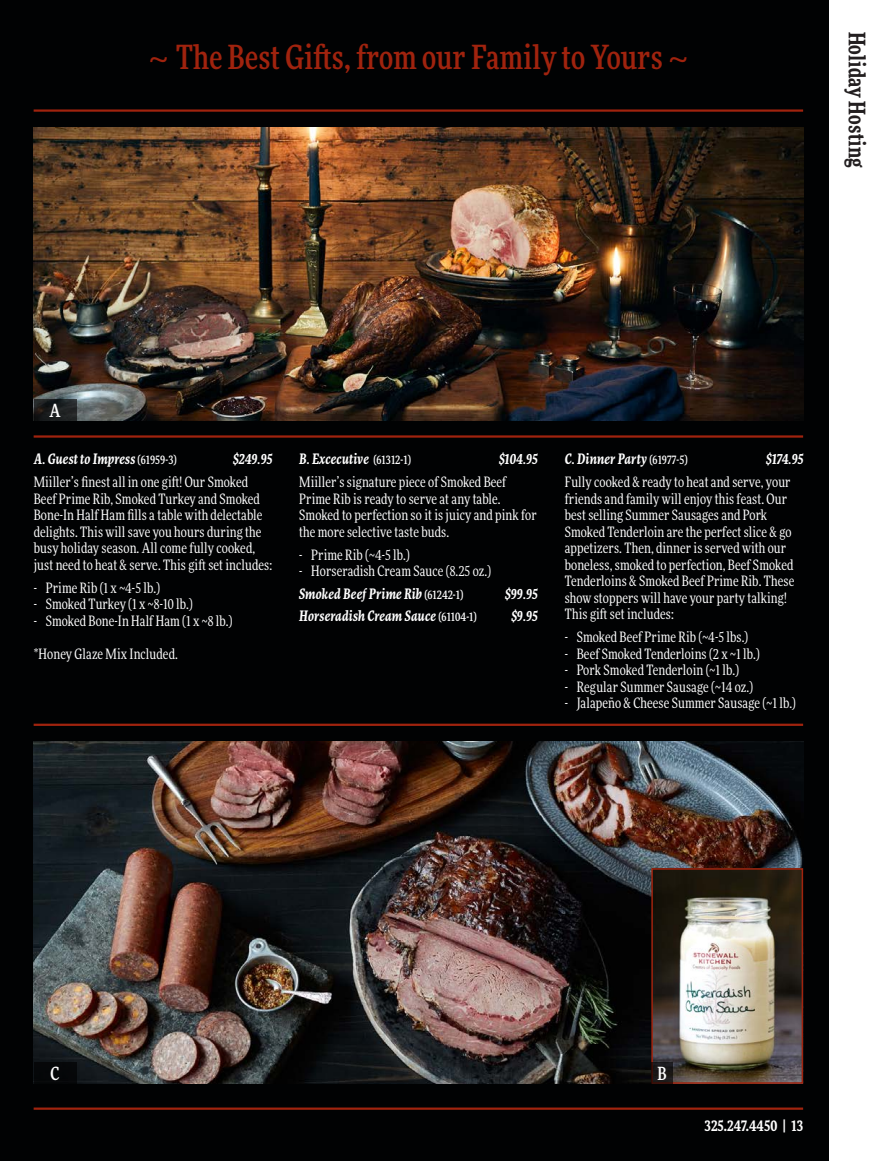
<style>
.page{position:relative;width:891px;height:1161px;background:#010203}
.page>*{position:absolute;margin:0;border:0;box-sizing:border-box;transform-origin:0 0}
.t1{font:500 condensed 33px "More Pro";letter-spacing:.01em;color:#a0230e}
.t2{font:700 condensed 22.5px "More Pro";letter-spacing:.01em;color:#231f20}
.t3{font:500 condensed 18px "More Pro";color:#fff}
.t4{font:700 condensed 15px "More Pro";letter-spacing:.01em;color:#fff}
.body{font:condensed 14.25px/16.5px "More Pro";letter-spacing:.01em;color:#fff}
.t5{font:italic 700 condensed 14.25px "More Pro";letter-spacing:.01em;color:#fff}
.s1{font-family:"Myriad Pro";font-weight:400;font-stretch:normal}
.s2{font-weight:500;font-style:normal;font-size:12px}
</style>
<div class="page">
<div style="left:829px;top:0;width:62px;height:1161px;background:#fff"></div>
<hr style="left:34px;top:724px;width:769px;height:2px;background:#a0230e">
<hr style="left:34px;top:435px;width:769px;height:3px;background:#a0230e">
<hr style="left:34px;top:1108px;width:769px;height:2px;background:#a0230e">
<hr style="left:34px;top:109px;width:769px;height:3px;background:#a0230e">
<img style="left:34px;top:741px;width:769px;height:343px">
<img style="left:654px;top:871px;width:146px;height:210px">
<div style="left:651px;top:868px;width:152px;height:216px;border:2px solid #a0230e"></div>
<svg style="left:651px;top:1062px;width:22px;height:22px"></svg>
<div style="left:34px;top:1062px;width:42px;height:22px;background:#050709"></div>
<img style="left:34px;top:128px;width:769px;height:292px">
<svg style="left:34px;top:399px;width:43px;height:21px"></svg>
<p class="t1" style="left:149px;top:34px;width:541px"><span class="s1">~</span> The Best Gifts, from our Family to Yours <span class="s1">~</span></p>
<p class="t2" style="left:873px;top:32px;width:138px;rotate:90deg">Holiday Hosting</p>
<p class="t3" style="left:50px;top:398px;width:13px">A</p>
<p class="t5" style="left:34px;top:449px;width:145px">A. Guest to Impress <span class="s2">(61959-3)</span></p>
<p class="t5" style="left:233px;top:449px;width:41px">$249.95</p>
<p class="body" style="left:34px;top:473px;width:240px">Miiller’s finest all in one gift! Our Smoked Beef Prime Rib, Smoked Turkey and Smoked Bone-In Half Ham fills a table with delectable delights. This will save you hours during the busy holiday season. All come fully cooked, just need to heat &amp; serve. This gift set includes:</p>
<p class="body" style="left:34px;top:579px;width:128px">- Prime Rib (1 x ~4-5 lb.)</p>
<p class="body" style="left:34px;top:596px;width:161px">- Smoked Turkey (1 x ~8-10 lb.)</p>
<p class="body" style="left:34px;top:612px;width:200px">- Smoked Bone-In Half Ham (1 x ~8 lb.)</p>
<p class="body" style="left:34px;top:645px;width:146px">*Honey Glaze Mix Included.</p>
<p class="t5" style="left:299px;top:449px;width:113px">B. Excecutive <span class="s2">(61312-1)</span></p>
<p class="t5" style="left:499px;top:449px;width:40px">$104.95</p>
<p class="body" style="left:299px;top:473px;width:239px">Miiller’s signature piece of Smoked Beef Prime Rib is ready to serve at any table.<br>Smoked to perfection so it is juicy and pink for the more selective taste buds.</p>
<p class="body" style="left:299px;top:546px;width:112px">- Prime Rib (~4-5 lb.)</p>
<p class="body" style="left:299px;top:563px;width:193px">- Horseradish Cream Sauce (8.25 oz.)</p>
<p class="t5" style="left:299px;top:584px;width:166px">Smoked Beef Prime Rib <span class="s2">(61242-1)</span></p>
<p class="t5" style="left:505px;top:584px;width:34px">$99.95</p>
<p class="t5" style="left:299px;top:606px;width:179px">Horseradish Cream Sauce <span class="s2">(61104-1)</span></p>
<p class="t5" style="left:511px;top:606px;width:28px">$9.95</p>
<p class="t5" style="left:565px;top:449px;width:124px">C. Dinner Party <span class="s2">(61977-5)</span></p>
<p class="t5" style="left:766px;top:449px;width:39px">$174.95</p>
<p class="body" style="left:565px;top:473px;width:231px">Fully cooked &amp; ready to heat and serve, your friends and family will enjoy this feast. Our best selling Summer Sausages and Pork Smoked Tenderloin are the perfect slice &amp; go appetizers. Then, dinner is served with our boneless, smoked to perfection, Beef Smoked Tenderloins &amp; Smoked Beef Prime Rib. These show stoppers will have your party talking!<br>This gift set includes:</p>
<p class="body" style="left:565px;top:629px;width:185px">- Smoked Beef Prime Rib (~4-5 lbs.)</p>
<p class="body" style="left:565px;top:645px;width:196px">- Beef Smoked Tenderloins (2 x ~1 lb.)</p>
<p class="body" style="left:565px;top:662px;width:176px">- Pork Smoked Tenderloin (~1 lb.)</p>
<p class="body" style="left:565px;top:678px;width:190px">- Regular Summer Sausage (~14 oz.)</p>
<p class="body" style="left:565px;top:695px;width:233px">- Jalapeño &amp; Cheese Summer Sausage (~1 lb.)</p>
<p class="t3" style="left:51px;top:1061px;width:10px">C</p>
<p class="t3" style="left:657px;top:1061px;width:11px">B</p>
<p class="t4" style="left:705px;top:1115px;width:100px">325.247.4450 | 13</p>
</div>
